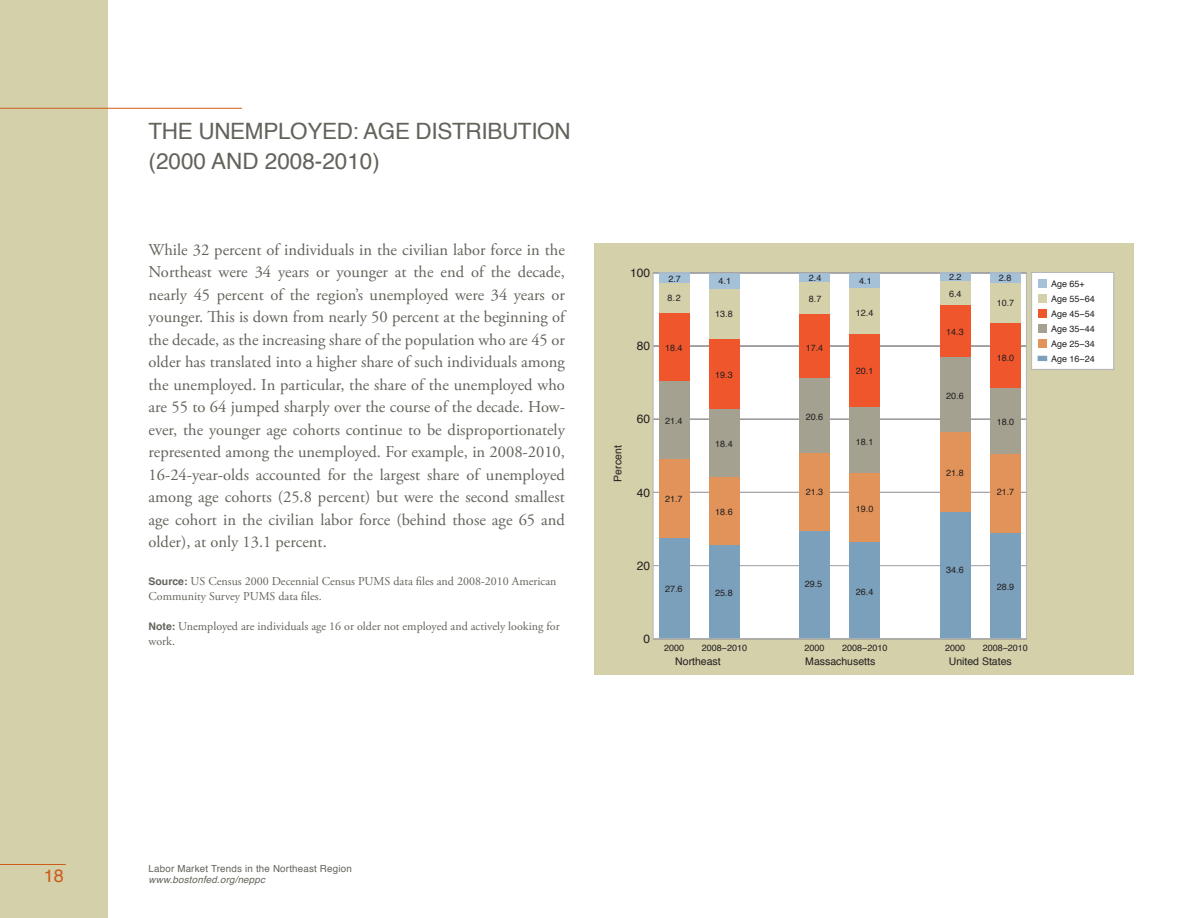
<style>
.page{position:relative;width:1188px;height:918px;background:#fff}
.page>*{position:absolute;margin:0;border:0;box-sizing:border-box;transform-origin:0 0}
.t1{font:22.5px "Helvetica";letter-spacing:-.015em;color:#63635b}
.t2{font:18px "Helvetica";color:#ce5b19}
.BodyText{font:16.5px/22.5px "Adobe Garamond Pro";color:#63635b;text-align:justify}
.BodyText-2{font:12px/15px "Adobe Garamond Pro";color:#63635b}
.t3{font:12px "Helvetica";color:#231f20}
.t4{font:10.5px "Helvetica";color:#231f20}
.t5{font:9.75px "Helvetica";letter-spacing:.02em;color:#63635b}
.t6{font:italic 9.75px "Helvetica";letter-spacing:.02em;color:#63635b}
.t7{font:9px/15px "Helvetica";color:#231f20}
.s1{font-family:"Helvetica";font-weight:700;font-size:10.5px}
</style>
<div class="page">
<div style="left:0;top:0;width:108px;height:918px;background:#d3d0aa"></div>
<hr style="left:0;top:108px;width:242px;height:1px;background:#ce5b19">
<hr style="left:0;top:864px;width:66px;height:1px;background:#ce5b19">
<div style="left:594px;top:243px;width:540px;height:432px;background:#d3d0aa"></div>
<div style="left:653px;top:273px;width:373px;height:366px;background:#fff"></div>
<hr style="left:653px;top:346px;width:373px;height:1px;background:#b2b3b7">
<hr style="left:653px;top:419px;width:373px;height:1px;background:#b2b3b7">
<hr style="left:653px;top:492px;width:373px;height:1px;background:#b2b3b7">
<hr style="left:653px;top:565px;width:373px;height:1px;background:#b2b3b7">
<div style="left:659px;top:538px;width:30px;height:101px;background:#7ba0bb"></div>
<div style="left:659px;top:459px;width:30px;height:79px;background:#e2935a"></div>
<div style="left:659px;top:380px;width:30px;height:79px;background:#a4a190"></div>
<div style="left:659px;top:313px;width:30px;height:67px;background:#f0562c"></div>
<div style="left:659px;top:283px;width:30px;height:30px;background:#d3d0aa"></div>
<div style="left:659px;top:273px;width:30px;height:10px;background:#a4c1d8"></div>
<div style="left:709px;top:544px;width:30px;height:95px;background:#7ba0bb"></div>
<div style="left:709px;top:476px;width:30px;height:68px;background:#e2935a"></div>
<div style="left:709px;top:409px;width:30px;height:67px;background:#a4a190"></div>
<div style="left:709px;top:338px;width:30px;height:71px;background:#f0562c"></div>
<div style="left:709px;top:288px;width:30px;height:50px;background:#d3d0aa"></div>
<div style="left:709px;top:273px;width:30px;height:15px;background:#a4c1d8"></div>
<div style="left:800px;top:531px;width:30px;height:108px;background:#7ba0bb"></div>
<div style="left:800px;top:453px;width:30px;height:78px;background:#e2935a"></div>
<div style="left:800px;top:378px;width:30px;height:75px;background:#a4a190"></div>
<div style="left:800px;top:314px;width:30px;height:64px;background:#f0562c"></div>
<div style="left:800px;top:282px;width:30px;height:32px;background:#d3d0aa"></div>
<div style="left:800px;top:273px;width:30px;height:9px;background:#a4c1d8"></div>
<div style="left:850px;top:542px;width:30px;height:97px;background:#7ba0bb"></div>
<div style="left:850px;top:473px;width:30px;height:69px;background:#e2935a"></div>
<div style="left:850px;top:407px;width:30px;height:66px;background:#a4a190"></div>
<div style="left:850px;top:333px;width:30px;height:74px;background:#f0562c"></div>
<div style="left:850px;top:288px;width:30px;height:45px;background:#d3d0aa"></div>
<div style="left:850px;top:273px;width:30px;height:15px;background:#a4c1d8"></div>
<div style="left:940px;top:512px;width:30px;height:127px;background:#7ba0bb"></div>
<div style="left:940px;top:432px;width:30px;height:80px;background:#e2935a"></div>
<div style="left:940px;top:357px;width:30px;height:75px;background:#a4a190"></div>
<div style="left:940px;top:305px;width:30px;height:52px;background:#f0562c"></div>
<div style="left:940px;top:281px;width:30px;height:24px;background:#d3d0aa"></div>
<div style="left:940px;top:273px;width:30px;height:8px;background:#a4c1d8"></div>
<div style="left:990px;top:533px;width:30px;height:106px;background:#7ba0bb"></div>
<div style="left:990px;top:454px;width:30px;height:79px;background:#e2935a"></div>
<div style="left:990px;top:388px;width:30px;height:66px;background:#a4a190"></div>
<div style="left:990px;top:322px;width:30px;height:66px;background:#f0562c"></div>
<div style="left:990px;top:283px;width:30px;height:39px;background:#d3d0aa"></div>
<div style="left:990px;top:273px;width:30px;height:10px;background:#a4c1d8"></div>
<div style="left:1032px;top:272px;width:82px;height:97px;background:#fff"></div>
<div style="left:1031px;top:272px;width:83px;height:98px;border:1px solid #b2b3b7"></div>
<div style="left:1038px;top:279px;width:9px;height:9px;background:#a4c1d8"></div>
<div style="left:1038px;top:294px;width:9px;height:9px;background:#d3d0aa"></div>
<div style="left:1038px;top:309px;width:9px;height:9px;background:#f0562c"></div>
<div style="left:1038px;top:324px;width:9px;height:9px;background:#a4a190"></div>
<div style="left:1038px;top:339px;width:9px;height:9px;background:#e2935a"></div>
<div style="left:1038px;top:356px;width:9px;height:5px;background:#7ba0bb"></div>
<div style="left:653px;top:273px;width:374px;height:366px;border:1px solid #b2b3b7"></div>
<p class="t1" style="left:149px;top:116px;width:424px">THE UNEMPLOYED: AGE DISTRIBUTION</p>
<p class="t1" style="left:149px;top:146px;width:233px">(2000 AND 2008-2010)</p>
<p class="BodyText" style="left:149px;top:239px;width:418px">While 32 percent of individuals in the civilian labor force in the Northeast were 34 years or younger at the end of the decade, nearly 45 percent of the region’s unemployed were 34 years or younger. This is down from nearly 50 percent at the beginning of the decade, as the increasing share of the population who are 45 or older has translated into a higher share of such individuals among the unemployed. In particular, the share of the unemployed who are 55 to 64 jumped sharply over the course of the decade. How&shy;ever, the younger age cohorts continue to be disproportionately represented among the unemployed. For example, in 2008-2010, 16-24-year-olds accounted for the largest share of unemployed among age cohorts (25.8 percent) but were the second smallest age cohort in the civilian labor force (behind those age 65 and older), at only 13.1 percent.</p>
<p class="BodyText-2" style="left:149px;top:574px;width:409px"><span class="s1">Source:</span> US Census 2000 Decennial Census PUMS data files and 2008-2010 American<br>Community Survey PUMS data files.</p>
<p class="BodyText-2" style="left:149px;top:619px;width:413px"><span class="s1">Note:</span> Unemployed are individuals age 16 or older not employed and actively looking for work.</p>
<p class="t3" style="left:630px;top:265px;width:22px">100</p>
<p class="t3" style="left:637px;top:338px;width:15px">80</p>
<p class="t7" style="left:669px;top:271px;width:14px">2.7</p>
<p class="t7" style="left:668px;top:291px;width:15px">8.2</p>
<p class="t7" style="left:665px;top:341px;width:19px">18.4</p>
<p class="t4" style="left:611px;top:482px;width:38px;rotate:-90deg">Percent</p>
<p class="t3" style="left:637px;top:411px;width:15px">60</p>
<p class="t3" style="left:637px;top:484px;width:15px">40</p>
<p class="t7" style="left:665px;top:413px;width:19px">21.4</p>
<p class="t7" style="left:665px;top:492px;width:19px">21.7</p>
<p class="t7" style="left:719px;top:274px;width:14px">4.1</p>
<p class="t7" style="left:715px;top:307px;width:19px">13.8</p>
<p class="t7" style="left:715px;top:368px;width:19px">19.3</p>
<p class="t7" style="left:715px;top:437px;width:19px">18.4</p>
<p class="t7" style="left:715px;top:504px;width:19px">18.6</p>
<p class="t7" style="left:809px;top:271px;width:14px">2.4</p>
<p class="t7" style="left:859px;top:274px;width:14px">4.1</p>
<p class="t7" style="left:949px;top:270px;width:14px">2.2</p>
<p class="t7" style="left:999px;top:271px;width:14px">2.8</p>
<p class="t7" style="left:809px;top:292px;width:14px">8.7</p>
<p class="t7" style="left:949px;top:287px;width:14px">6.4</p>
<p class="t7" style="left:997px;top:296px;width:19px">10.7</p>
<p class="t7" style="left:856px;top:306px;width:19px">12.4</p>
<p class="t7" style="left:946px;top:325px;width:19px">14.3</p>
<p class="t7" style="left:806px;top:341px;width:19px">17.4</p>
<p class="t7" style="left:997px;top:351px;width:19px">18.0</p>
<p class="t7" style="left:856px;top:364px;width:19px">20.1</p>
<p class="t7" style="left:946px;top:389px;width:19px">20.6</p>
<p class="t7" style="left:806px;top:410px;width:19px">20.6</p>
<p class="t7" style="left:997px;top:415px;width:19px">18.0</p>
<p class="t7" style="left:856px;top:434px;width:19px">18.1</p>
<p class="t7" style="left:946px;top:466px;width:19px">21.8</p>
<p class="t7" style="left:806px;top:485px;width:19px">21.3</p>
<p class="t7" style="left:997px;top:485px;width:19px">21.7</p>
<p class="t7" style="left:856px;top:502px;width:19px">19.0</p>
<p class="t3" style="left:637px;top:557px;width:15px">20</p>
<p class="t7" style="left:665px;top:582px;width:19px">27.6</p>
<p class="t7" style="left:715px;top:586px;width:19px">25.8</p>
<p class="t7" style="left:805px;top:577px;width:19px">29.5</p>
<p class="t7" style="left:856px;top:585px;width:19px">26.4</p>
<p class="t7" style="left:946px;top:563px;width:19px">34.6</p>
<p class="t7" style="left:997px;top:580px;width:19px">28.9</p>
<p class="t3" style="left:643px;top:631px;width:8px">0</p>
<p class="t7" style="left:664px;top:641px;width:22px">2000</p>
<p class="t7" style="left:702px;top:641px;width:47px">2008−2010</p>
<p class="t7" style="left:805px;top:641px;width:22px">2000</p>
<p class="t7" style="left:842px;top:641px;width:47px">2008−2010</p>
<p class="t7" style="left:945px;top:641px;width:22px">2000</p>
<p class="t7" style="left:983px;top:641px;width:47px">2008−2010</p>
<p class="t4" style="left:675px;top:654px;width:47px">Northeast</p>
<p class="t4" style="left:805px;top:654px;width:72px">Massachusetts</p>
<p class="t4" style="left:949px;top:654px;width:65px">United States</p>
<p class="t7" style="left:1051px;top:276px;width:45px">Age 65+<br>Age 55−64<br>Age 45−54<br>Age 35−44<br>Age 25−34<br>Age 16−24</p>
<p class="t5" style="left:149px;top:862px;width:205px">Labor Market Trends in the Northeast Region</p>
<p class="t2" style="left:44px;top:864px;width:22px">18</p>
<p class="t6" style="left:149px;top:872px;width:118px">www.bostonfed.org/neppc</p>
</div>
